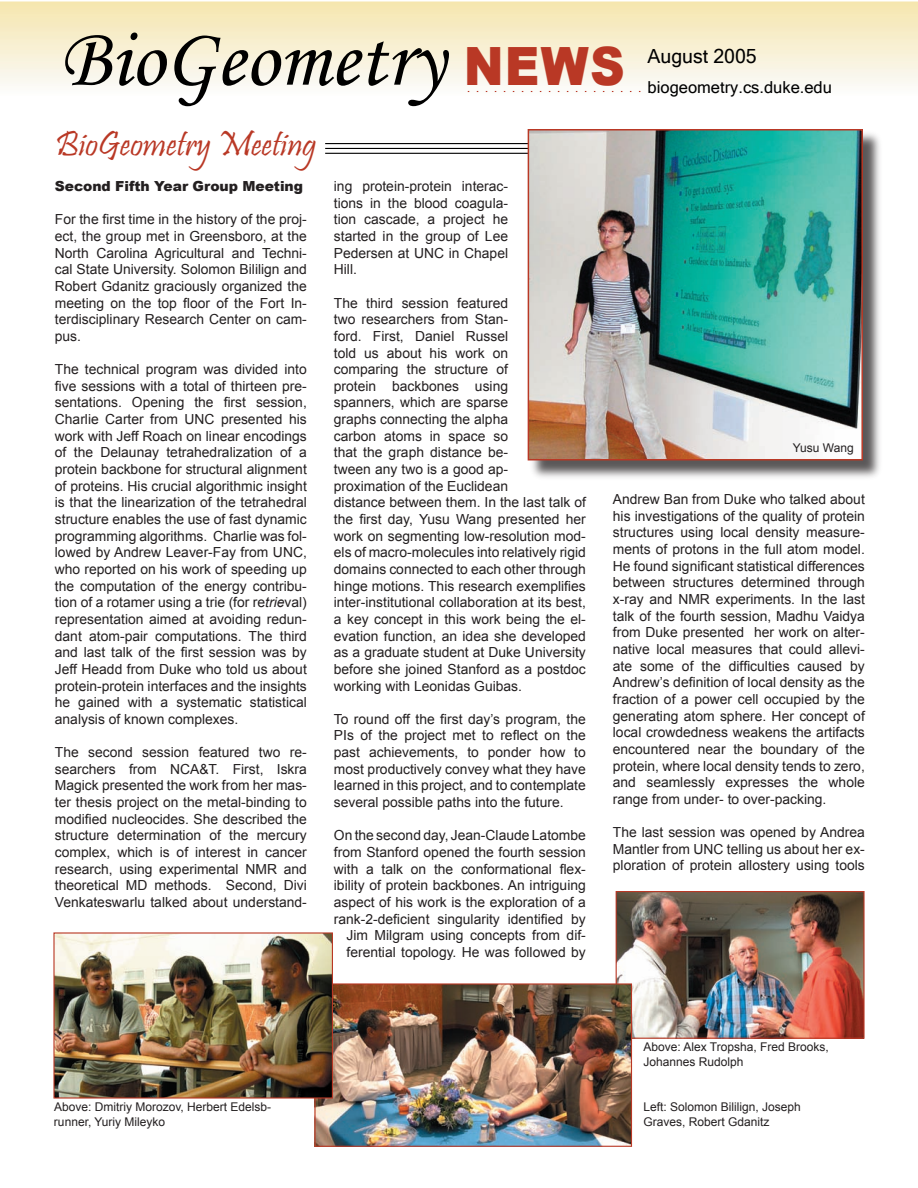
<style>
.page{position:relative;width:918px;height:1188px;background:#fff}
.page>*{position:absolute;margin:0;border:0;box-sizing:border-box;transform-origin:0 0}
.t1{font:84px "Monotype Corsiva";color:#000}
.t2{font:36px "Pristina";color:#b93825}
.t3{font:19.5px "Microsoft Sans Serif";color:#000}
.t4{font:16.5px "Microsoft Sans Serif";color:#000}
.t5{font:13.8px/16.6px "Arial";color:#231f20;text-align:justify}
.t6{font:900 13.8px "Arial";letter-spacing:-.005em;color:#231f20}
.t7{font:12px/14.4px "Arial";color:#231f20}
.s1{font-family:"Arial";font-weight:900;font-size:52.8px;color:#b93825}
.s2{font-style:italic}
</style>
<div class="page">
<img style="left:618px;top:893px;width:245px;height:144px">
<div style="left:616px;top:891px;width:249px;height:148px;border:1px solid #b93825"></div>
<svg style="left:0;top:2px;width:918px;height:158px"></svg>
<svg style="left:467px;top:90px;width:175px;height:3px"></svg>
<svg style="left:325px;top:143px;width:203px;height:11px"></svg>
<img style="left:316px;top:985px;width:314px;height:160px">
<div style="left:314px;top:983px;width:318px;height:164px;border:1px solid #b93825"></div>
<img style="left:55px;top:934px;width:276px;height:163px">
<div style="left:53px;top:932px;width:280px;height:167px;border:1px solid #b93825"></div>
<div style="left:528px;top:130px;width:355px;height:351px;background:#231f20;opacity:.75"></div>
<img style="left:531px;top:132px;width:329px;height:325px">
<div style="left:528px;top:129px;width:335px;height:331px;border:2px solid #b93825"></div>
<h1 class="t1" style="left:60px;top:8px;width:567px">BioGeometry <span class="s1">NEWS</span></h1>
<h2 class="t2" style="left:56px;top:124px;width:263px">BioGeometry Meeting</h2>
<h3 class="t3" style="left:648px;top:45px;width:111px">August 2005</h3>
<p class="t4" style="left:648px;top:78px;width:186px">biogeometry.cs.duke.edu</p>
<p class="t6" style="left:55px;top:176px;width:250px">Second Fifth Year Group Meeting</p>
<p class="t5" style="left:55px;top:211px;width:253px">For the first time in the history of the proj&shy;ect, the group met in Greensboro, at the North Carolina Agricultural and Techni&shy;cal State University. Solomon Bililign and Robert Gdanitz graciously organized the meeting on the top floor of the Fort In&shy;terdisciplinary Research Center on cam&shy;pus.</p>
<p class="t5" style="left:55px;top:361px;width:253px">The technical program was divided into five sessions with a total of thirteen pre&shy;sentations. Opening the first session, Charlie Carter from UNC presented his work with Jeff Roach on linear encodings of the Delaunay tetrahedralization of a protein backbone for structural alignment of proteins. His crucial algorithmic insight is that the linearization of the tetrahedral structure enables the use of fast dynamic programming algorithms. Charlie was fol&shy;lowed by Andrew Leaver-Fay from UNC, who reported on his work of speeding up the computation of the energy contribu&shy;tion of a rotamer using a trie (for re<span class="s2">trie</span>val) representation aimed at avoiding redun&shy;dant atom-pair computations. The third and last talk of the first session was by Jeff Headd from Duke who told us about protein-protein interfaces and the insights he gained with a systematic statistical analysis of known complexes.</p>
<p class="t5" style="left:55px;top:744px;width:253px">The second session featured two re&shy;searchers from NCA&amp;T. First, Iskra Magick presented the work from her mas&shy;ter thesis project on the metal-binding to modified nucleocides. She described the structure determination of the mercury complex, which is of interest in cancer research, using experimental NMR and theoretical MD methods. Second, Divi Venkateswarlu talked about understand-</p>
<p class="t5" style="left:334px;top:178px;width:176px">ing protein-protein interac&shy;tions in the blood coagula&shy;tion cascade, a project he started in the group of Lee Pedersen at UNC in Chapel Hill.</p>
<p class="t5" style="left:334px;top:295px;width:254px;text-align:left">The third session featured<br>two researchers from Stan-<br>ford. First, Daniel Russel<br>told us about his work on<br>comparing the structure of<br>protein backbones using<br>spanners, which are sparse<br>graphs connecting the alpha<br>carbon atoms in space so<br>that the graph distance be-<br>tween any two is a good ap-<br>proximation of the Euclidean<br>distance between them. In the last talk of the first day, Yusu Wang presented her work on segmenting low-resolution mod&shy;els of macro-molecules into relatively rigid domains connected to each other through hinge motions. This research exemplifies inter-institutional collaboration at its best, a key concept in this work being the el&shy;evation function, an idea she developed as a graduate student at Duke University before she joined Stanford as a postdoc working with Leonidas Guibas.</p>
<p class="t5" style="left:334px;top:711px;width:254px">To round off the first day’s program, the PIs of the project met to reflect on the past achievements, to ponder how to most productively convey what they have learned in this project, and to contemplate several possible paths into the future.</p>
<p class="t5" style="left:334px;top:827px;width:254px;text-align:right">On the second day, Jean-Claude Latombe from Stanford opened the fourth session with a talk on the conformational flex&shy;ibility of protein backbones. An intriguing aspect of his work is the exploration of a rank-2-deficient singularity identified by Jim Milgram using concepts from dif&shy;ferential topology. He was followed by</p>
<p class="t7" style="left:793px;top:441px;width:62px">Yusu Wang</p>
<p class="t5" style="left:613px;top:491px;width:254px">Andrew Ban from Duke who talked about his investigations of the quality of protein structures using local density measure&shy;ments of protons in the full atom model.<br>He found significant statistical differences between structures determined through x-ray and NMR experiments. In the last talk of the fourth session, Madhu Vaidya from Duke presented her work on alter&shy;native local measures that could allevi&shy;ate some of the difficulties caused by Andrew’s definition of local density as the fraction of a power cell occupied by the generating atom sphere. Her concept of local crowdedness weakens the artifacts encountered near the boundary of the protein, where local density tends to zero, and seamlessly expresses the whole range from under- to over-packing.</p>
<p class="t5" style="left:613px;top:824px;width:253px">The last session was opened by Andrea Mantler from UNC telling us about her ex&shy;ploration of protein allostery using tools</p>
<p class="t7" style="left:644px;top:1040px;width:187px">Above: Alex Tropsha, Fred Brooks,<br>Johannes Rudolph</p>
<p class="t7" style="left:54px;top:1100px;width:219px">Above: Dmitriy Morozov, Herbert Edelsb&shy;runner, Yuriy Mileyko</p>
<p class="t7" style="left:644px;top:1100px;width:159px">Left: Solomon Bililign, Joseph<br>Graves, Robert Gdanitz</p>
</div>
